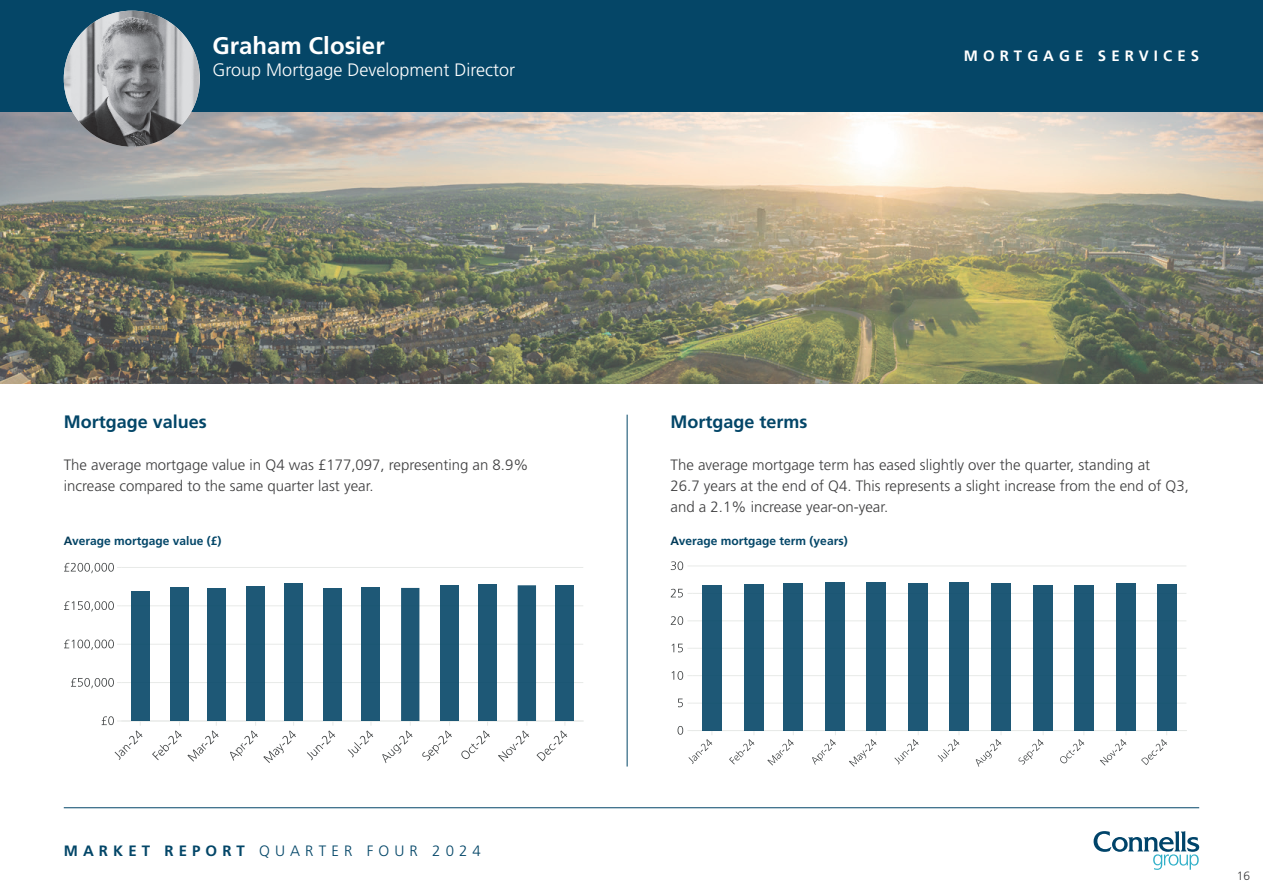
<style>
.page{position:relative;width:1263px;height:893px;background:#fff}
.page>*{position:absolute;margin:0;border:0;box-sizing:border-box;transform-origin:0 0}
.t1{font:700 24px "Frutiger LT Std";color:#fff}
.t2{font:300 18px "Frutiger LT Std";color:#fff}
.t3{font:700 18px "Frutiger LT Std";color:#034668}
.t4{font:300 15px/21px "Frutiger LT Std";color:#3e3e3f}
.t5{font:300 15px "Frutiger LT Std";letter-spacing:.34em;color:#034668}
.t6{font:700 15px "Frutiger LT Std";letter-spacing:.34em;color:#fff}
.t7{font:700 12px "Frutiger LT Std";color:#034668}
.t8{font:300 12px "Frutiger LT Std";color:#3e3e3f}
.s1{color:#013957}
.s2{font-weight:700}
</style>
<div class="page">
<svg style="left:1093px;top:831px;width:106px;height:39px"></svg>
<hr style="left:64px;top:807px;width:1135px;height:1px;background:#034668">
<img style="left:0;top:112px;width:1263px;height:272px">
<hr style="left:122px;top:682px;width:461px;height:1px;background:#e8eae8">
<hr style="left:122px;top:644px;width:461px;height:1px;background:#e8eae8">
<hr style="left:122px;top:605px;width:461px;height:1px;background:#e8eae8">
<hr style="left:122px;top:567px;width:461px;height:1px;background:#e8eae8">
<hr style="left:122px;top:721px;width:461px;height:1px;background:#e8eae8">
<svg style="left:461px;top:722px;width:29px;height:37px"></svg>
<svg style="left:348px;top:722px;width:25px;height:36px"></svg>
<svg style="left:307px;top:722px;width:28px;height:39px"></svg>
<svg style="left:230px;top:722px;width:66px;height:41px"></svg>
<svg style="left:152px;top:722px;width:67px;height:40px"></svg>
<svg style="left:102px;top:716px;width:41px;height:44px"></svg>
<svg style="left:64px;top:563px;width:58px;height:10px"></svg>
<svg style="left:64px;top:640px;width:58px;height:10px"></svg>
<svg style="left:71px;top:678px;width:51px;height:10px"></svg>
<svg style="left:64px;top:601px;width:58px;height:10px"></svg>
<div style="left:131px;top:592px;width:18px;height:129px;background:#1e5876"></div>
<div style="left:170px;top:587px;width:19px;height:134px;background:#1e5876"></div>
<div style="left:207px;top:588px;width:18px;height:133px;background:#1e5876"></div>
<div style="left:246px;top:586px;width:19px;height:135px;background:#1e5876"></div>
<div style="left:284px;top:583px;width:19px;height:138px;background:#1e5876"></div>
<div style="left:324px;top:588px;width:18px;height:133px;background:#1e5876"></div>
<div style="left:362px;top:587px;width:18px;height:134px;background:#1e5876"></div>
<svg style="left:382px;top:588px;width:70px;height:175px"></svg>
<div style="left:440px;top:585px;width:19px;height:136px;background:#1e5876"></div>
<div style="left:478px;top:584px;width:19px;height:137px;background:#1e5876"></div>
<svg style="left:498px;top:585px;width:69px;height:177px"></svg>
<div style="left:556px;top:585px;width:18px;height:136px;background:#1e5876"></div>
<hr style="left:692px;top:703px;width:494px;height:1px;background:#e8eae8">
<hr style="left:692px;top:675px;width:494px;height:1px;background:#e8eae8">
<hr style="left:692px;top:648px;width:494px;height:1px;background:#e8eae8">
<hr style="left:692px;top:620px;width:494px;height:1px;background:#e8eae8">
<hr style="left:692px;top:593px;width:494px;height:1px;background:#e8eae8">
<hr style="left:692px;top:566px;width:494px;height:1px;background:#e8eae8">
<hr style="left:692px;top:730px;width:494px;height:1px;background:#e8eae8">
<svg style="left:1141px;top:730px;width:26px;height:35px"></svg>
<svg style="left:1100px;top:730px;width:27px;height:36px"></svg>
<svg style="left:1060px;top:730px;width:24px;height:34px"></svg>
<svg style="left:1018px;top:730px;width:26px;height:35px"></svg>
<svg style="left:976px;top:730px;width:26px;height:37px"></svg>
<svg style="left:938px;top:730px;width:22px;height:32px"></svg>
<svg style="left:894px;top:730px;width:25px;height:34px"></svg>
<svg style="left:849px;top:730px;width:28px;height:37px"></svg>
<svg style="left:812px;top:730px;width:24px;height:35px"></svg>
<svg style="left:767px;top:730px;width:27px;height:35px"></svg>
<svg style="left:729px;top:730px;width:26px;height:34px"></svg>
<svg style="left:677px;top:726px;width:35px;height:38px"></svg>
<svg style="left:671px;top:561px;width:21px;height:9px"></svg>
<svg style="left:671px;top:616px;width:21px;height:9px"></svg>
<svg style="left:671px;top:671px;width:21px;height:9px"></svg>
<svg style="left:678px;top:698px;width:14px;height:9px"></svg>
<svg style="left:671px;top:589px;width:21px;height:8px"></svg>
<svg style="left:671px;top:644px;width:21px;height:8px"></svg>
<div style="left:702px;top:585px;width:20px;height:145px;background:#1e5876"></div>
<div style="left:744px;top:584px;width:20px;height:146px;background:#1e5876"></div>
<div style="left:783px;top:583px;width:20px;height:147px;background:#1e5876"></div>
<div style="left:825px;top:582px;width:20px;height:148px;background:#1e5876"></div>
<div style="left:866px;top:582px;width:20px;height:148px;background:#1e5876"></div>
<div style="left:908px;top:583px;width:20px;height:147px;background:#1e5876"></div>
<div style="left:949px;top:582px;width:20px;height:148px;background:#1e5876"></div>
<div style="left:991px;top:583px;width:20px;height:147px;background:#1e5876"></div>
<div style="left:1033px;top:585px;width:20px;height:145px;background:#1e5876"></div>
<div style="left:1074px;top:585px;width:20px;height:145px;background:#1e5876"></div>
<div style="left:1116px;top:583px;width:20px;height:147px;background:#1e5876"></div>
<div style="left:1157px;top:584px;width:19px;height:146px;background:#1e5876"></div>
<hr style="left:627px;top:415px;width:1px;height:351px;background:#034668">
<div style="left:0;top:0;width:1263px;height:112px;background:#054667"></div>
<img style="left:64px;top:11px;width:136px;height:136px;border-radius:68px">
<h1 class="t1" style="left:213px;top:31px;width:174px">Graham Closier</h1>
<p class="t2" style="left:213px;top:59px;width:304px">Group Mortgage Development Director</p>
<p class="t6" style="left:964px;top:47px;width:237px">MORTGAGE SERVICES</p>
<p class="t3" style="left:64px;top:411px;width:145px">Mortgage values</p>
<p class="t4" style="left:64px;top:455px;width:466px">The average mortgage value in Q4 was £177,097, representing an 8.9% increase compared to the same quarter last year.</p>
<p class="t3" style="left:671px;top:411px;width:139px">Mortgage terms</p>
<p class="t4" style="left:671px;top:455px;width:520px">The average mortgage term has eased slightly over the quarter, standing at<br>26.7 years at the end of Q4. This represents a slight increase from the end of Q3, and a 2.1% increase year-on-year.</p>
<p class="t7" style="left:64px;top:534px;width:159px"><span class="s1">A</span>verage mortgage value (£)</p>
<p class="t7" style="left:671px;top:534px;width:179px"><span class="s1">A</span>verage mortgage term (years)</p>
<p class="t5" style="left:64px;top:842px;width:419px"><span class="s2">MARKET REPORT</span> QUARTER FOUR 2024</p>
<p class="t8" style="left:1237px;top:869px;width:15px">16</p>
</div>
